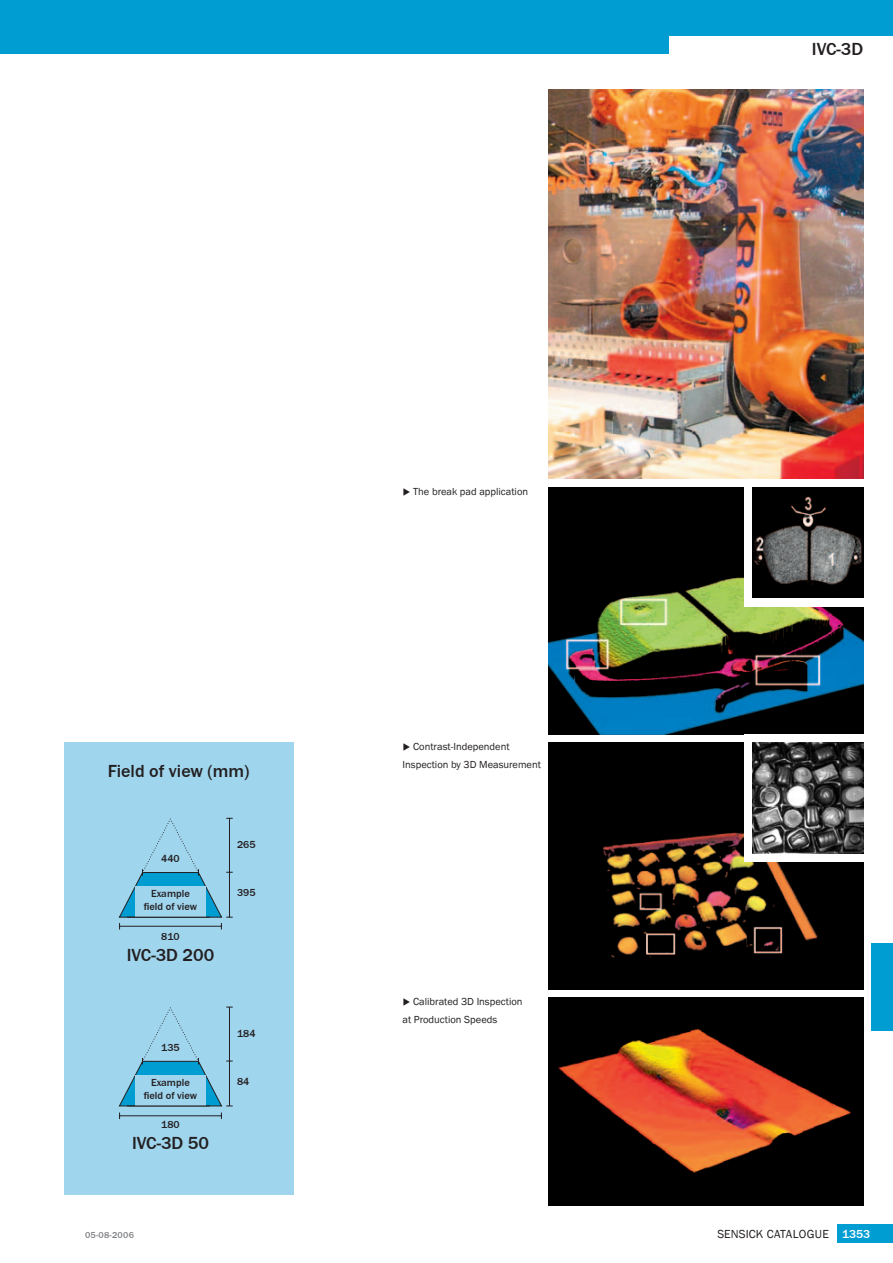
<style>
.page{position:relative;width:893px;height:1263px;background:#fff}
.page>*{position:absolute;margin:0;border:0;box-sizing:border-box;transform-origin:0 0}
.t1{font:500 18px "SICK Franklin";color:#231f20}
.t2{font:12px "SICK Franklin";letter-spacing:.005em;color:#231f20}
.t3{font:500 12px "SICK Franklin";color:#fff}
.t4{font:10.5px/18px "SICK Franklin";color:#231f20}
.t5{font:500 10.5px/12.6px "SICK Franklin";color:#231f20;text-align:center}
.t6{font:500 9px "SICK Franklin";letter-spacing:.03em;color:#808285}
</style>
<div class="page">
<img style="left:548px;top:89px;width:315px;height:390px">
<div style="left:64px;top:743px;width:229px;height:452px;background:#a0d5ee"></div>
<svg style="left:118px;top:818px;width:115px;height:111px"></svg>
<svg style="left:118px;top:1006px;width:115px;height:113px"></svg>
<img style="left:548px;top:487px;width:315px;height:247px">
<img style="left:548px;top:742px;width:315px;height:247px">
<div style="left:744px;top:479px;width:128px;height:127px;background:#fff"></div>
<img style="left:753px;top:487px;width:110px;height:111px">
<div style="left:744px;top:734px;width:128px;height:128px;background:#fff"></div>
<img style="left:753px;top:742px;width:110px;height:111px">
<img style="left:548px;top:998px;width:315px;height:208px">
<div style="left:0;top:0;width:893px;height:54px;background:#009dd3"></div>
<div style="left:838px;top:1224px;width:55px;height:18px;background:#009dd3"></div>
<div style="left:670px;top:36px;width:223px;height:24px;background:#fff"></div>
<div style="left:872px;top:943px;width:21px;height:88px;background:#009dd3"></div>
<h1 class="t1" style="left:108px;top:761px;width:143px">Field of view (mm)</h1>
<p class="t5" style="left:161px;top:852px;width:20px">440</p>
<p class="t5" style="left:144px;top:887px;width:55px">Example field of view</p>
<p class="t5" style="left:161px;top:929px;width:20px">810</p>
<h1 class="t1" style="left:127px;top:944px;width:89px">IVC-3D 200</h1>
<p class="t5" style="left:237px;top:838px;width:20px">265</p>
<p class="t5" style="left:237px;top:886px;width:20px">395</p>
<p class="t5" style="left:161px;top:1041px;width:20px">135</p>
<p class="t5" style="left:144px;top:1076px;width:55px">Example field of view</p>
<p class="t5" style="left:161px;top:1118px;width:20px">180</p>
<h1 class="t1" style="left:132px;top:1133px;width:78px">IVC-3D 50</h1>
<p class="t5" style="left:237px;top:1027px;width:20px">184</p>
<p class="t5" style="left:237px;top:1075px;width:14px">84</p>
<p class="t4" style="left:413px;top:482px;width:116px">The break pad application</p>
<p class="t4" style="left:402px;top:737px;width:140px;text-indent:11px">Contrast-Independent<br>Inspection by 3D Measurement</p>
<p class="t4" style="left:402px;top:993px;width:122px;text-indent:11px">Calibrated 3D Inspection at Production Speeds</p>
<h1 class="t1" style="left:812px;top:38px;width:53px">IVC-3D</h1>
<p class="t6" style="left:85px;top:1229px;width:50px">05-08-2006</p>
<p class="t2" style="left:717px;top:1226px;width:113px">SENSICK CATALOGUE</p>
<p class="t3" style="left:842px;top:1226px;width:30px">1353</p>
</div>
